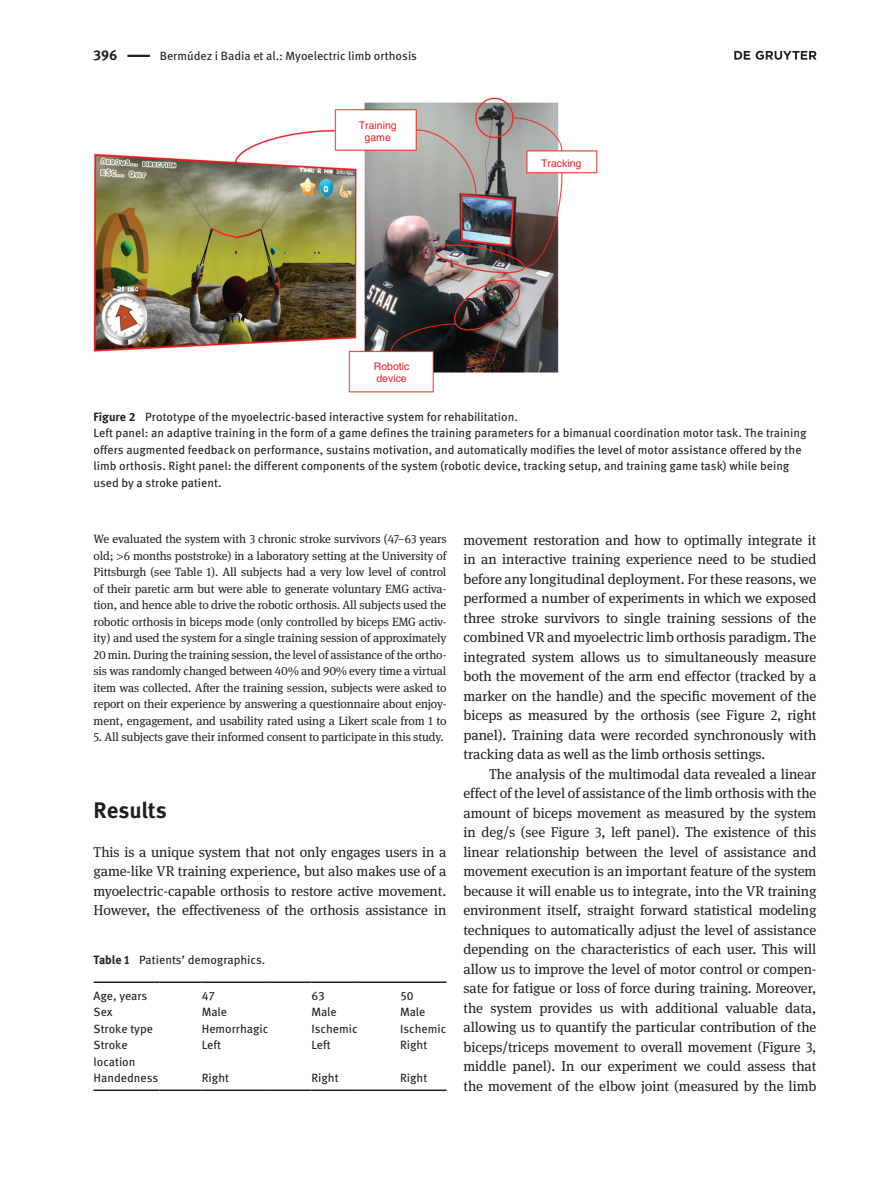
<style>
.page{position:relative;width:893px;height:1191px;background:#fff}
.page>*{position:absolute;margin:0;border:0;box-sizing:border-box;transform-origin:0 0}
.t1{font:700 22.5px "DG Meta Science";letter-spacing:-.005em;color:#231f20}
.t2{font:14.25px/19.5px "DG Meta Serif Science";letter-spacing:-.005em;color:#231f20;text-align:justify}
.t3{font:700 14.25px "DG Meta Science";color:#231f20}
.t4{font:12px/16.5px "DG Meta Serif Science";letter-spacing:-.01em;color:#231f20;text-align:justify}
.t5{font:12px/16.5px "DG Meta Science";color:#231f20}
.t6{font:10.5px/12.6px "Helvetica";color:#ee1d23;text-align:center}
.s1{font-weight:700}
</style>
<div class="page">
<hr style="left:127px;top:55px;width:23px;height:2px;background:#231f20">
<img style="left:94px;top:98px;width:504px;height:294px">
<hr style="left:94px;top:1089px;width:66px;height:2px;background:#231f20">
<hr style="left:160px;top:1089px;width:42px;height:2px;background:#231f20">
<hr style="left:202px;top:1089px;width:67px;height:2px;background:#231f20">
<hr style="left:269px;top:1089px;width:42px;height:2px;background:#231f20">
<hr style="left:311px;top:1089px;width:47px;height:2px;background:#231f20">
<hr style="left:358px;top:1089px;width:42px;height:2px;background:#231f20">
<hr style="left:400px;top:1089px;width:46px;height:2px;background:#231f20">
<hr style="left:94px;top:981px;width:66px;height:2px;background:#231f20">
<hr style="left:160px;top:981px;width:42px;height:2px;background:#231f20">
<hr style="left:202px;top:981px;width:67px;height:2px;background:#231f20">
<hr style="left:269px;top:981px;width:42px;height:2px;background:#231f20">
<hr style="left:311px;top:981px;width:47px;height:2px;background:#231f20">
<hr style="left:358px;top:981px;width:42px;height:2px;background:#231f20">
<hr style="left:400px;top:981px;width:46px;height:2px;background:#231f20">
<svg style="left:734px;top:51px;width:83px;height:9px"></svg>
<p class="t3" style="left:94px;top:44px;width:26px">396</p>
<p class="t5" style="left:160px;top:47px;width:259px">Bermúdez i Badia et al.: Myoelectric limb orthosis</p>
<p class="t6" style="left:359px;top:119px;width:39px">Training game</p>
<p class="t6" style="left:541px;top:157px;width:42px">Tracking</p>
<p class="t6" style="left:374px;top:360px;width:37px;text-align:left">Robotic device</p>
<p class="t5" style="left:94px;top:408px;width:714px"><span class="s1">Figure 2</span> Prototype of the myoelectric-based interactive system for rehabilitation.<br>Left panel: an adaptive training in the form of a game defines the training parameters for a bimanual coordination motor task. The training offers augmented feedback on performance, sustains motivation, and automatically modifies the level of motor assistance offered by the limb orthosis. Right panel: the different components of the system (robotic device, tracking setup, and training game task) while being used by a stroke patient.</p>
<p class="t4" style="left:94px;top:531px;width:354px">We evaluated the system with 3 chronic stroke survivors (47–63 years old; 6 months poststroke) in a laboratory setting at the University of Pittsburgh (see Table 1). All subjects had a very low level of control of their paretic arm but were able to generate voluntary EMG activa&shy;tion, and hence able to drive the robotic orthosis. All subjects used the robotic orthosis in biceps mode (only controlled by biceps EMG activ&shy;ity) and used the system for a single training session of approximately 20 min. During the training session, the level of assistance of the ortho&shy;sis was randomly changed between 40% and 90% every time a virtual item was collected. After the training session, subjects were asked to report on their experience by answering a questionnaire about enjoy&shy;ment, engagement, and usability rated using a Likert scale from 1 to</p>
<p class="t4" style="left:94px;top:729px;width:352px">5. All subjects gave their informed consent to participate in this study.</p>
<h1 class="t1" style="left:94px;top:792px;width:75px">Results</h1>
<p class="t2" style="left:94px;top:842px;width:354px">This is a unique system that not only engages users in a game-like VR training experience, but also makes use of a myoelectric-capable orthosis to restore active movement.<br>However, the effectiveness of the orthosis assistance in</p>
<p class="t5" style="left:94px;top:951px;width:173px"><span class="s1">Table 1</span> Patients’ demographics.</p>
<p class="t5" style="left:94px;top:986px;width:55px">Age, years</p>
<p class="t5" style="left:202px;top:986px;width:15px">47</p>
<p class="t5" style="left:311px;top:986px;width:15px">63</p>
<p class="t5" style="left:400px;top:986px;width:15px">50</p>
<p class="t5" style="left:94px;top:1003px;width:21px">Sex</p>
<p class="t5" style="left:202px;top:1003px;width:27px">Male</p>
<p class="t5" style="left:311px;top:1003px;width:27px">Male</p>
<p class="t5" style="left:400px;top:1003px;width:27px">Male</p>
<p class="t5" style="left:94px;top:1019px;width:61px">Stroke type</p>
<p class="t5" style="left:202px;top:1019px;width:68px">Hemorrhagic</p>
<p class="t5" style="left:311px;top:1019px;width:48px">Ischemic</p>
<p class="t5" style="left:400px;top:1019px;width:48px">Ischemic</p>
<p class="t5" style="left:94px;top:1036px;width:43px">Stroke location</p>
<p class="t5" style="left:202px;top:1036px;width:21px">Left</p>
<p class="t5" style="left:311px;top:1036px;width:21px">Left</p>
<p class="t5" style="left:400px;top:1036px;width:29px">Right</p>
<p class="t5" style="left:94px;top:1069px;width:66px">Handedness</p>
<p class="t5" style="left:202px;top:1069px;width:29px">Right</p>
<p class="t5" style="left:311px;top:1069px;width:29px">Right</p>
<p class="t5" style="left:400px;top:1069px;width:29px">Right</p>
<p class="t2" style="left:463px;top:530px;width:354px">movement restoration and how to optimally integrate it in an interactive training experience need to be studied before any longitudinal deployment. For these reasons, we performed a number of experiments in which we exposed three stroke survivors to single training sessions of the combined VR and myoelectric limb orthosis paradigm. The integrated system allows us to simultaneously measure both the movement of the arm end effector (tracked by a marker on the handle) and the specific movement of the biceps as measured by the orthosis (see Figure 2, right panel). Training data were recorded synchronously with tracking data as well as the limb orthosis settings.</p>
<p class="t2" style="left:463px;top:764px;width:354px;text-indent:26px">The analysis of the multimodal data revealed a linear effect of the level of assistance of the limb orthosis with the amount of biceps movement as measured by the system in deg/s (see Figure 3, left panel). The existence of this linear relationship between the level of assistance and movement execution is an important feature of the system because it will enable us to integrate, into the VR training environment itself, straight forward statistical modeling techniques to automatically adjust the level of assistance depending on the characteristics of each user. This will allow us to improve the level of motor control or compen&shy;sate for fatigue or loss of force during training. Moreover, the system provides us with additional valuable data, allowing us to quantify the particular contribution of the biceps/triceps movement to overall movement (Figure 3, middle panel). In our experiment we could assess that the movement of the elbow joint (measured by the limb</p>
</div>
